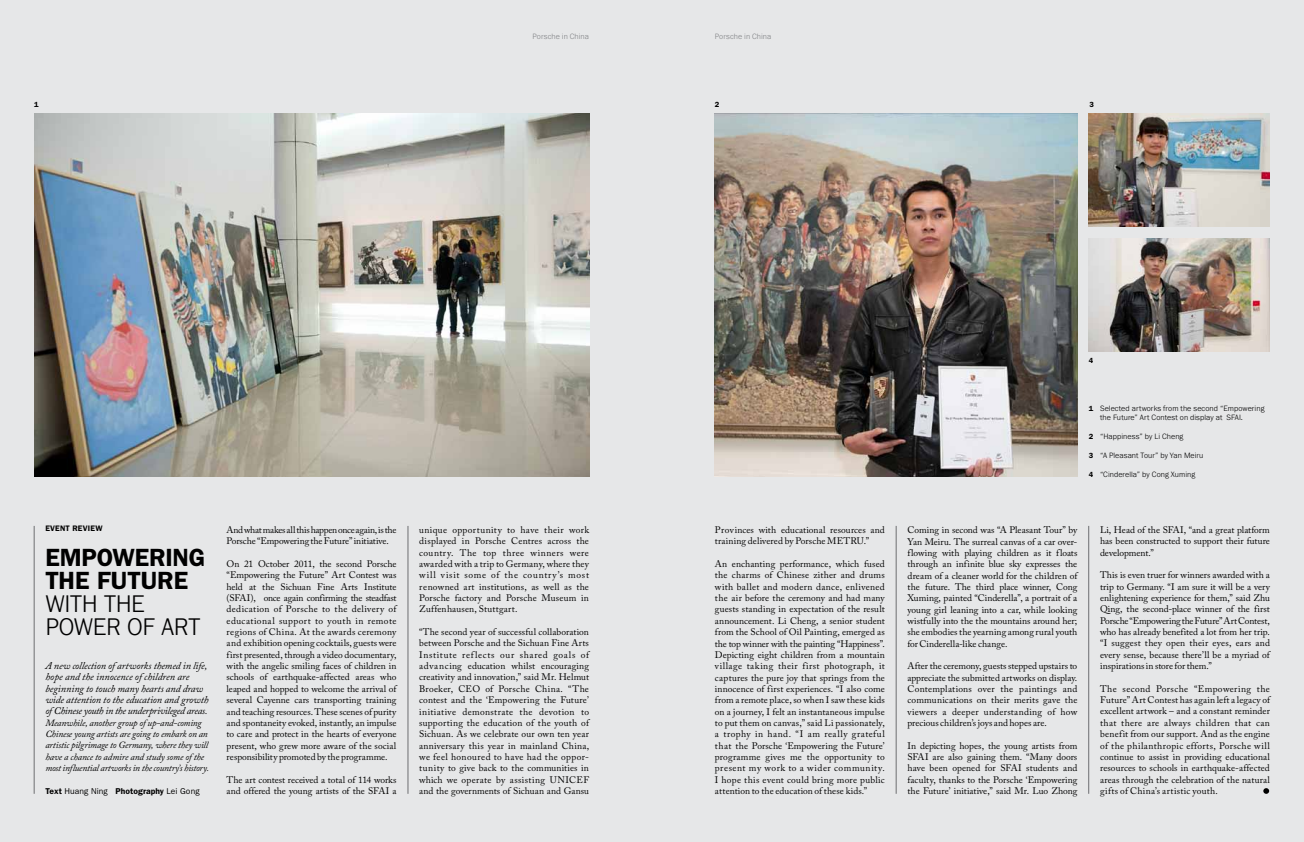
<style>
.page{position:relative;width:1304px;height:842px;background:#e6e7e8}
.page>*{position:absolute;margin:0;border:0;box-sizing:border-box;transform-origin:0 0}
.t1{font:600 25px/23px "ITC Franklin Gothic Std";letter-spacing:-.01em;color:#000}
.t2{font:300 25px/23px "Franklin Gothic URW";letter-spacing:-.01em;color:#000}
.t3{font:italic 10.2px/11.3px "Adobe Caslon Pro";letter-spacing:-.005em;color:#000}
.t4{font:9.5px/11.3px "Adobe Caslon Pro";letter-spacing:.005em;color:#000;text-align:justify}
.t5{font:italic 9.5px/11.3px "Adobe Caslon Pro";letter-spacing:-.015em;color:#000}
.t6{font:9.5px/11.3px "Adobe Caslon Pro";letter-spacing:-.02em;color:#000}
.t7{font:8.5px "ITC Franklin Gothic Std";letter-spacing:.015em;color:#000}
.t8{font:300 8px/9.5px "Franklin Gothic URW";letter-spacing:.01em;color:#000}
.t9{font:300 8px "Franklin Gothic URW";letter-spacing:.01em;color:#808285}
.t10{font:600 8px "ITC Franklin Gothic Std";letter-spacing:.025em;color:#000}
.t11{font:600 7.5px "ITC Franklin Gothic Std";color:#000}
.s1{font-weight:600}
.s2{font-family:"ITC Franklin Gothic Std";font-weight:600;font-size:7.5px}
</style>
<div class="page">
<img style="left:34px;top:113px;width:556px;height:363px">
<img style="left:1089px;top:238px;width:181px;height:114px">
<img style="left:714px;top:113px;width:363px;height:363px">
<img style="left:1089px;top:113px;width:181px;height:114px">
<hr style="left:34px;top:526px;width:1px;height:268px;background:#6d6e71">
<hr style="left:896px;top:526px;width:1px;height:268px;background:#6d6e71">
<hr style="left:1089px;top:526px;width:1px;height:268px;background:#6d6e71">
<hr style="left:408px;top:526px;width:1px;height:268px;background:#6d6e71">
<svg style="left:1263px;top:788px;width:6px;height:6px"></svg>
<p class="t11" style="left:34px;top:100px;width:6px">1</p>
<p class="t9" style="left:533px;top:32px;width:58px">Porsche in China</p>
<p class="t9" style="left:715px;top:32px;width:58px">Porsche in China</p>
<p class="t11" style="left:715px;top:100px;width:6px">2</p>
<p class="t11" style="left:1089px;top:100px;width:6px">3</p>
<p class="t10" style="left:45px;top:524px;width:59px">EVENT REVIEW</p>
<h1 class="t1" style="left:45px;top:546px;width:161px">EMPOWERING<br>THE FUTURE</h1>
<h1 class="t2" style="left:45px;top:591px;width:156px">with the<br>Power of Art</h1>
<p class="t3" style="left:45px;top:660px;width:165px">A new collection of artworks themed in life, hope and the innocence of children are beginning to touch many hearts and draw wide attention to the education and growth of Chinese youth in the underprivileged areas.</p>
<p class="t5" style="left:45px;top:717px;width:165px">Meanwhile, another group of up-and-coming Chinese young artists are going to embark on an artistic pilgrimage to Germany, where they will have a chance to admire and study some of the most influential artworks in the country’s history.</p>
<p class="t7" style="left:45px;top:786px;width:156px"><span class="s1">TEXT</span> Huang Ning <span class="s1">PHOTOGRAPHY</span> Lei Gong</p>
<p class="t6" style="left:227px;top:524px;width:171px">And what makes all this happen once again, is the<br>Porsche “Empowering the Future” initiative.</p>
<p class="t4" style="left:227px;top:558px;width:171px">On 21 October 2011, the second Porsche “Empowering the Future” Art Contest was held at the Sichuan Fine Arts Institute (SFAI), once again confirming the steadfast dedication of Porsche to the delivery of educational support to youth in remote regions of China. At the awards ceremony and exhibition opening cocktails, guests were first presented, through a video documentary, with the angelic smiling faces of children in schools of earthquake-affected areas who leaped and hopped to welcome the arrival of several Cayenne cars transporting training and teaching resources. These scenes of purity and spontaneity evoked, instantly, an impulse to care and protect in the hearts of everyone present, who grew more aware of the social responsibility promoted by the programme.</p>
<p class="t4" style="left:227px;top:774px;width:171px">The art contest received a total of 114 works and offered the young artists of the SFAI a</p>
<p class="t4" style="left:419px;top:524px;width:171px">unique opportunity to have their work displayed in Porsche Centres across the country. The top three winners were awarded with a trip to Germany, where they will visit some of the country’s most renowned art institutions, as well as the Porsche factory and Porsche Museum in Zuffenhausen, Stuttgart.</p>
<p class="t4" style="left:419px;top:626px;width:171px">“The second year of successful collaboration between Porsche and the Sichuan Fine Arts Institute reflects our shared goals of advancing education whilst encouraging creativity and innovation,” said Mr. Helmut Broeker, CEO of Porsche China. “The contest and the ‘Empowering the Future’ initiative demonstrate the devotion to supporting the education of the youth of Sichuan. As we celebrate our own ten year anniversary this year in mainland China, we feel honoured to have had the oppor&shy;tunity to give back to the communities in which we operate by assisting UNICEF and the governments of Sichuan and Gansu</p>
<p class="t4" style="left:715px;top:524px;width:171px">Provinces with educational resources and training delivered by Porsche METRU.”</p>
<p class="t4" style="left:715px;top:558px;width:171px">An enchanting performance, which fused the charms of Chinese zither and drums with ballet and modern dance, enlivened the air before the ceremony and had many guests standing in expectation of the result announcement. Li Cheng, a senior student from the School of Oil Painting, emerged as the top winner with the painting “Happiness”.<br>Depicting eight children from a mountain village taking their first photograph, it captures the pure joy that springs from the innocence of first experiences. “I also come from a remote place, so when I saw these kids on a journey, I felt an instantaneous impulse to put them on canvas,” said Li passionately, a trophy in hand. “I am really grateful that the Porsche ‘Empowering the Future’ programme gives me the opportunity to present my work to a wider community.<br>I hope this event could bring more public attention to the education of these kids.”</p>
<p class="t11" style="left:1089px;top:355px;width:6px">4</p>
<p class="t8" style="left:1100px;top:403px;width:166px;text-indent:-11px"><span class="s2">1</span> Selected artworks from the second “Empowering the Future” Art Contest on display at SFAI</p>
<p class="t8" style="left:1241px;top:413px;width:4px">.</p>
<p class="t8" style="left:1089px;top:432px;width:96px"><span class="s2">2</span> “Happiness” by Li Cheng</p>
<p class="t8" style="left:1089px;top:451px;width:116px"><span class="s2">3</span> “A Pleasant Tour” by Yan M eiru</p>
<p class="t8" style="left:1089px;top:470px;width:108px"><span class="s2">4</span> “Cinderella” by Cong Xuming</p>
<p class="t4" style="left:907px;top:524px;width:171px">Coming in second was “A Pleasant Tour” by Yan Meiru. The surreal canvas of a car over&shy;flowing with playing children as it floats through an infinite blue sky expresses the dream of a cleaner world for the children of the future. The third place winner, Cong Xuming, painted “Cinderella”, a portrait of a young girl leaning into a car, while looking wistfully into the the mountains around her; she embodies the yearning among rural youth for Cinderella-like change.</p>
<p class="t4" style="left:907px;top:660px;width:171px">After the ceremony, guests stepped upstairs to appreciate the submitted artworks on display.<br>Contemplations over the paintings and communications on their merits gave the viewers a deeper understanding of how precious children’s joys and hopes are.</p>
<p class="t4" style="left:907px;top:740px;width:171px">In depicting hopes, the young artists from SFAI are also gaining them. “Many doors have been opened for SFAI students and faculty, thanks to the Porsche ‘Empowering the Future’ initiative,” said Mr. Luo Zhong</p>
<p class="t4" style="left:1100px;top:524px;width:171px">Li, Head of the SFAI, “and a great platform has been constructed to support their future development.”</p>
<p class="t4" style="left:1100px;top:569px;width:171px">This is even truer for winners awarded with a trip to Germany. “I am sure it will be a very enlightening experience for them,” said Zhu Qing, the second-place winner of the first Porsche “Empowering the Future” Art Contest, who has already benefited a lot from her trip. “I suggest they open their eyes, ears and every sense, because there’ll be a myriad of inspirations in store for them.”</p>
<p class="t4" style="left:1100px;top:683px;width:171px">The second Porsche “Empowering the Future” Art Contest has again left a legacy of excellent artwork – and a constant reminder that there are always children that can benefit from our support. And as the engine of the philanthropic efforts, Porsche will continue to assist in providing educational resources to schools in earthquake-affected areas through the celebration of the natural gifts of China’s artistic youth.</p>
</div>
